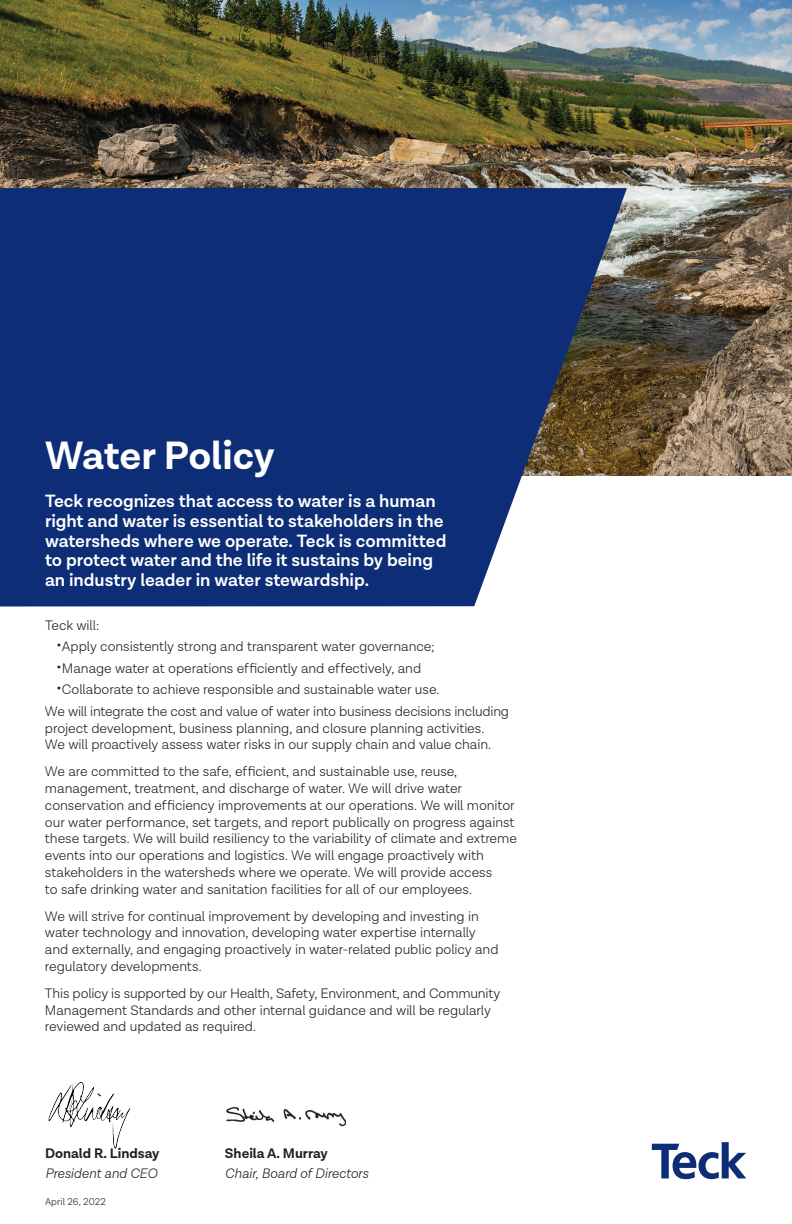
<style>
.page{position:relative;width:792px;height:1224px;background:#fff}
.page>*{position:absolute;margin:0;border:0;box-sizing:border-box;transform-origin:0 0}
.t1{font:700 40px "Lota Grotesque";letter-spacing:-.005em;color:#fff}
.t2{font:600 18px/19.8px "Lota Grotesque";color:#fff}
.t3{font:300 14px/16.8px "Lota Grotesque";letter-spacing:-.005em;color:#231f20}
.t4{font:italic 300 14px "Lota Grotesque";color:#231f20}
.t5{font:700 14px "Lota Grotesque";color:#231f20}
.t6{font:300 10px "Lota Grotesque";letter-spacing:.005em;color:#231f20}
.s1{font-size:17px}
</style>
<div class="page">
<svg style="left:652px;top:1142px;width:94px;height:37px"></svg>
<img style="left:0;top:0;width:792px;height:476px">
<svg style="left:0;top:188px;width:627px;height:418px;background:#213d7b"></svg>
<img style="left:49px;top:1082px;width:82px;height:66px">
<img style="left:226px;top:1107px;width:120px;height:20px">
<h1 class="t1" style="left:45px;top:433px;width:231px">Water Policy</h1>
<p class="t2" style="left:45px;top:492px;width:403px">Teck recognizes that access to water is a human right and water is essential to stakeholders in the watersheds where we operate. Teck is committed to protect water and the life it sustains by being an industry leader in water stewardship.</p>
<p class="t3" style="left:45px;top:617px;width:56px">Teck will:</p>
<p class="t3" style="left:56px;top:638px;width:380px"><span class="s1">•</span>Apply consistently strong and transparent water governance;</p>
<p class="t3" style="left:56px;top:660px;width:367px"><span class="s1">•</span>Manage water at operations efficiently and effectively, and</p>
<p class="t3" style="left:45px;top:679px;width:466px;line-height:21.8px;text-indent:11px"><span class="s1">•</span>Collaborate to achieve responsible and sustainable water use.<br>We will integrate the cost and value of water into business decisions including</p>
<p class="t3" style="left:45px;top:720px;width:448px">project development, business planning, and closure planning activities.<br>We will proactively assess water risks in our supply chain and value chain.</p>
<p class="t3" style="left:45px;top:763px;width:473px">We are committed to the safe, efficient, and sustainable use, reuse, management, treatment, and discharge of water. We will drive water conservation and efficiency improvements at our operations. We will monitor our water performance, set targets, and report publically on progress against these targets. We will build resiliency to the variability of climate and extreme events into our operations and logistics. We will engage proactively with stakeholders in the watersheds where we operate. We will provide access<br>to safe drinking water and sanitation facilities for all of our employees.</p>
<p class="t3" style="left:45px;top:908px;width:455px">We will strive for continual improvement by developing and investing in water technology and innovation, developing water expertise internally and externally, and engaging proactively in water-related public policy and regulatory developments.</p>
<p class="t3" style="left:45px;top:985px;width:457px">This policy is supported by our Health, Safety, Environment, and Community<br>Management Standards and other internal guidance and will be regularly reviewed and updated as required.</p>
<p class="t5" style="left:45px;top:1145px;width:116px">Donald R. Lindsay</p>
<p class="t4" style="left:45px;top:1166px;width:114px">President and CEO</p>
<p class="t6" style="left:45px;top:1196px;width:62px">April 26, 2022</p>
<p class="t5" style="left:225px;top:1145px;width:104px">Sheila A. Murray</p>
<p class="t4" style="left:225px;top:1166px;width:145px">Chair, Board of Directors</p>
</div>
